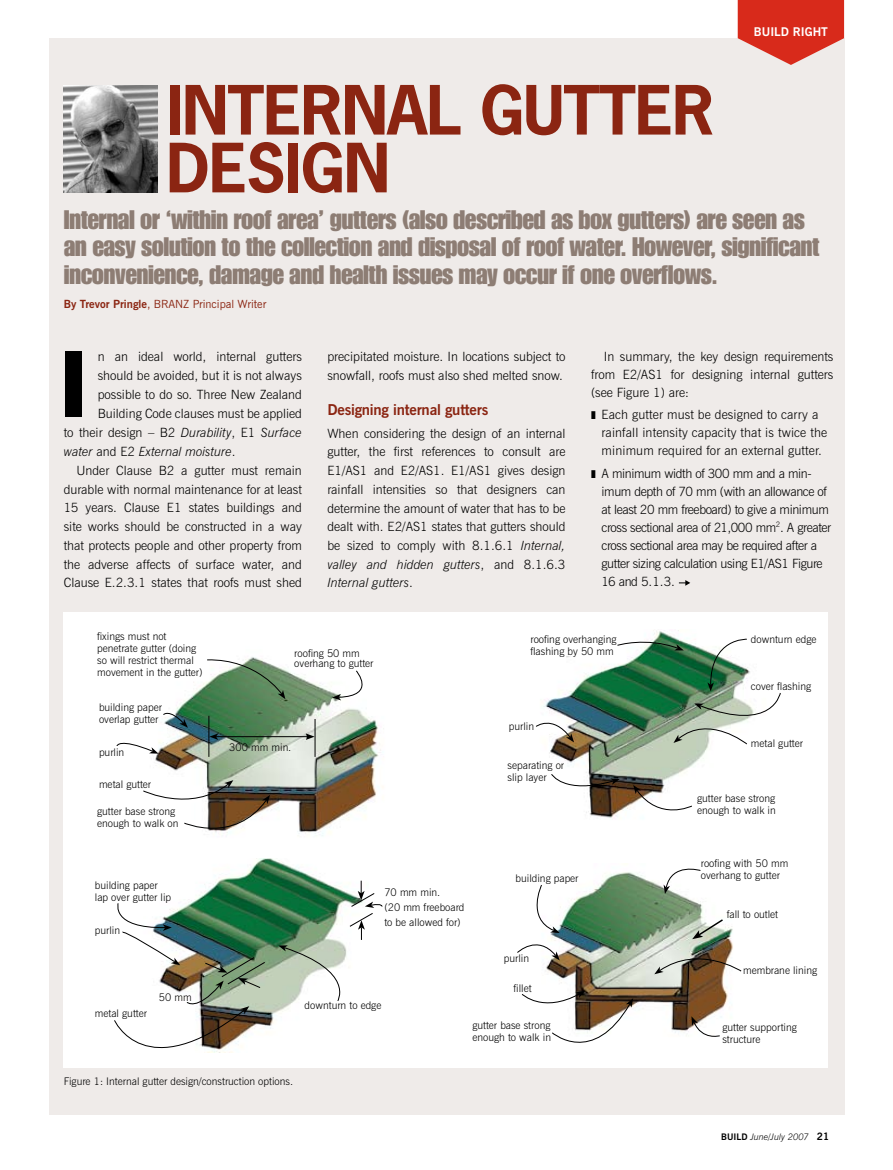
<style>
.page{position:relative;width:893px;height:1170px;background:#fff}
.page>*{position:absolute;margin:0;border:0;box-sizing:border-box;transform-origin:0 0}
.t1{font:91.5px "Impact LT";color:#000}
.t2{font:700 63.75px/57.8px "News Gothic Std";letter-spacing:-.015em;color:#8b2512}
.t3{font:26.25px/27.8px "Impact LT";letter-spacing:-.02em;color:#8d7d74}
.t4{font:700 15px "News Gothic BT";letter-spacing:-.015em;color:#8b2512}
.t5{font:12.75px/18.8px "News Gothic A Lt BT";color:#000}
.t6{font:12.75px/18px "News Gothic A Lt BT";letter-spacing:-.03em;color:#000}
.t7{font:italic 12.75px "News Gothic A Lt BT";color:#000}
.t8{font:700 12px "News Gothic BT";color:#fff}
.t9{font:11.25px "News Gothic BT";color:#8b2512}
.t10{font:10.5px/12px "News Gothic A Lt BT";color:#000}
.t11{font:italic 9px "News Gothic A Lt BT";color:#000}
.s1{font-weight:700}
.s2{font-style:italic}
.s3{font-style:normal}
.s4{font-family:"News Gothic BT";font-weight:700;font-style:normal}
.s5{font-family:"News Gothic BT";font-weight:700;font-style:normal;font-size:10.2px}
</style>
<div class="page">
<div style="left:49px;top:38px;width:795px;height:1076px;background:#efebe9"></div>
<div style="left:64px;top:612px;width:764px;height:455px;background:#fff"></div>
<svg style="left:738px;top:0;width:106px;height:65px"></svg>
<img style="left:64px;top:85px;width:94px;height:108px">
<svg style="left:679px;top:580px;width:11px;height:5px"></svg>
<img style="left:191px;top:858px;width:171px;height:171px">
<img style="left:546px;top:872px;width:196px;height:161px">
<img style="left:149px;top:657px;width:232px;height:179px">
<hr style="left:209px;top:715px;width:1px;height:41px;background:#000">
<hr style="left:315px;top:719px;width:1px;height:37px;background:#000">
<hr style="left:216px;top:736px;width:92px;height:1px;background:#000">
<svg style="left:209px;top:733px;width:9px;height:6px"></svg>
<svg style="left:306px;top:733px;width:9px;height:6px"></svg>
<svg style="left:332px;top:670px;width:45px;height:30px"></svg>
<svg style="left:207px;top:658px;width:78px;height:41px"></svg>
<svg style="left:163px;top:708px;width:25px;height:19px"></svg>
<svg style="left:117px;top:737px;width:42px;height:16px"></svg>
<svg style="left:143px;top:780px;width:127px;height:56px"></svg>
<svg style="left:349px;top:880px;width:34px;height:59px"></svg>
<svg style="left:278px;top:945px;width:77px;height:56px"></svg>
<img style="left:111px;top:902px;width:155px;height:166px">
<img style="left:543px;top:630px;width:204px;height:188px">
<svg style="left:617px;top:636px;width:164px;height:108px"></svg>
<svg style="left:633px;top:784px;width:59px;height:34px"></svg>
<svg style="left:551px;top:773px;width:69px;height:22px"></svg>
<svg style="left:536px;top:714px;width:38px;height:28px"></svg>
<svg style="left:664px;top:868px;width:37px;height:25px"></svg>
<svg style="left:522px;top:990px;width:111px;height:53px"></svg>
<svg style="left:691px;top:1016px;width:29px;height:21px"></svg>
<svg style="left:517px;top:884px;width:43px;height:76px"></svg>
<img style="left:654px;top:917px;width:87px;height:57px">
<p class="t8" style="left:754px;top:25px;width:76px">BUILD RIGHT</p>
<h2 class="t2" style="left:166px;top:80px;width:549px">INTERNAL GUTTER<br>DESIGN</h2>
<h3 class="t3" style="left:64px;top:205px;width:757px">Internal or ‘within roof area’ gutters (also described as box gutters) are seen as an easy solution to the collection and disposal of roof water. However, significant inconvenience, damage and health issues may occur if one overflows.</h3>
<p class="t9" style="left:64px;top:297px;width:204px"><span class="s1">By Trevor Pringle</span>, BRANZ Principal Writer</p>
<h1 class="t1" style="left:64px;top:331px;width:22px">I</h1>
<p class="t5" style="left:327px;top:347px;width:240px;line-height:19.2px">precipitated moisture. In locations subject to snowfall, roofs must also shed melted snow.</p>
<p class="t5" style="left:98px;top:347px;width:206px">n an ideal world, internal gutters</p>
<p class="t5" style="left:98px;top:366px;width:206px">should be avoided, but it is not always</p>
<p class="t5" style="left:98px;top:385px;width:206px">possible to do so. Three New Zealand</p>
<p class="t5" style="left:98px;top:404px;width:206px">Building Code clauses must be applied</p>
<p class="t5" style="left:64px;top:423px;width:240px">to their design – B2 <span class="s2">Durability</span>, E1 <span class="s2">Surface</span></p>
<p class="t7" style="left:64px;top:443px;width:173px">water <span class="s3">and E2</span> External moisture<span class="s3">.</span></p>
<p class="t5" style="left:77px;top:460px;width:227px">Under Clause B2 a gutter must remain</p>
<p class="t5" style="left:64px;top:479px;width:240px">durable with normal maintenance for at least</p>
<p class="t5" style="left:64px;top:498px;width:240px">15 years. Clause E1 states buildings and</p>
<p class="t5" style="left:64px;top:517px;width:240px">site works should be constructed in a way</p>
<p class="t5" style="left:64px;top:536px;width:240px">that protects people and other property from</p>
<p class="t5" style="left:64px;top:554px;width:240px">the adverse affects of surface water, and</p>
<p class="t5" style="left:64px;top:573px;width:240px">Clause E.2.3.1 states that roofs must shed</p>
<p class="t4" style="left:327px;top:400px;width:162px">Designing internal gutters</p>
<p class="t5" style="left:327px;top:423px;width:240px;text-align:justify">When considering the design of an internal gutter, the first references to consult are E1/AS1 and E2/AS1. E1/AS1 gives design rainfall intensities so that designers can determine the amount of water that has to be dealt with. E2/AS1 states that gutters should be sized to comply with 8.1.6.1 <span class="s2">Internal, valley and hidden gutters</span>, and 8.1.6.3<br><span class="s2">Internal gutters</span>.</p>
<p class="t5" style="left:591px;top:347px;width:244px;line-height:18px;text-align:justify;text-indent:13px">In summary, the key design requirements from E2/AS1 for designing internal gutters (see Figure 1) are:</p>
<p class="t5" style="left:602px;top:406px;width:227px;line-height:18px">Each gutter must be designed to carry a rainfall intensity capacity that is twice the minimum required for an external gutter.</p>
<p class="t6" style="left:602px;top:464px;width:231px">A minimum width of 300 mm and a min&shy;imum depth of 70 mm (with an allowance of at least 20 mm freeboard) to give a minimum cross sectional area of 21,000 mm<sup>2</sup>. A greater cross sectional area may be required after a gutter sizing calculation using E1/AS1 Figure 16 and 5.1.3.</p>
<p class="t10" style="left:97px;top:630px;width:107px">fixings must not penetrate gutter (doing so will restrict thermal movement in the gutter)</p>
<p class="t10" style="left:99px;top:701px;width:64px">building paper overlap gutter</p>
<p class="t10" style="left:99px;top:746px;width:27px">purlin</p>
<p class="t10" style="left:99px;top:778px;width:54px">metal gutter</p>
<p class="t10" style="left:97px;top:804px;width:83px">gutter base strong enough to walk on</p>
<p class="t10" style="left:95px;top:879px;width:78px">building paper lap over gutter lip</p>
<p class="t10" style="left:95px;top:923px;width:27px">purlin</p>
<p class="t10" style="left:95px;top:1006px;width:54px">metal gutter</p>
<p class="t10" style="left:159px;top:990px;width:34px">50 mm</p>
<p class="t10" style="left:294px;top:648px;width:81px;line-height:10.5px">roofing 50 mm overhang to gutter</p>
<p class="t10" style="left:229px;top:741px;width:64px">300 mm min.</p>
<p class="t10" style="left:530px;top:633px;width:88px">roofing overhanging flashing by 50 mm</p>
<p class="t10" style="left:751px;top:633px;width:67px">downturn edge</p>
<p class="t10" style="left:751px;top:679px;width:62px">cover flashing</p>
<p class="t10" style="left:509px;top:720px;width:27px">purlin</p>
<p class="t10" style="left:508px;top:759px;width:58px">separating or slip layer</p>
<p class="t10" style="left:751px;top:737px;width:54px">metal gutter</p>
<p class="t10" style="left:697px;top:792px;width:80px">gutter base strong enough to walk in</p>
<p class="t10" style="left:384px;top:884px;width:82px;line-height:15px">70 mm min.<br>(20 mm freeboard to be allowed for)</p>
<p class="t10" style="left:516px;top:872px;width:64px">building paper</p>
<p class="t10" style="left:305px;top:999px;width:78px">downturn to edge</p>
<p class="t10" style="left:504px;top:952px;width:27px">purlin</p>
<p class="t10" style="left:514px;top:982px;width:19px">fillet</p>
<p class="t10" style="left:472px;top:1019px;width:80px">gutter base strong enough to walk in</p>
<p class="t10" style="left:701px;top:856px;width:89px">roofing with 50 mm overhang to gutter</p>
<p class="t10" style="left:727px;top:907px;width:53px">fall to outlet</p>
<p class="t10" style="left:743px;top:963px;width:76px">membrane lining</p>
<p class="t10" style="left:722px;top:1021px;width:76px">gutter supporting structure</p>
<p class="t10" style="left:64px;top:1074px;width:231px">Figure 1: Internal gutter design/construction options.</p>
<p class="t11" style="left:721px;top:1131px;width:102px"><span class="s4">BUILD</span> June/July 2007 <span class="s5">21</span></p>
</div>
